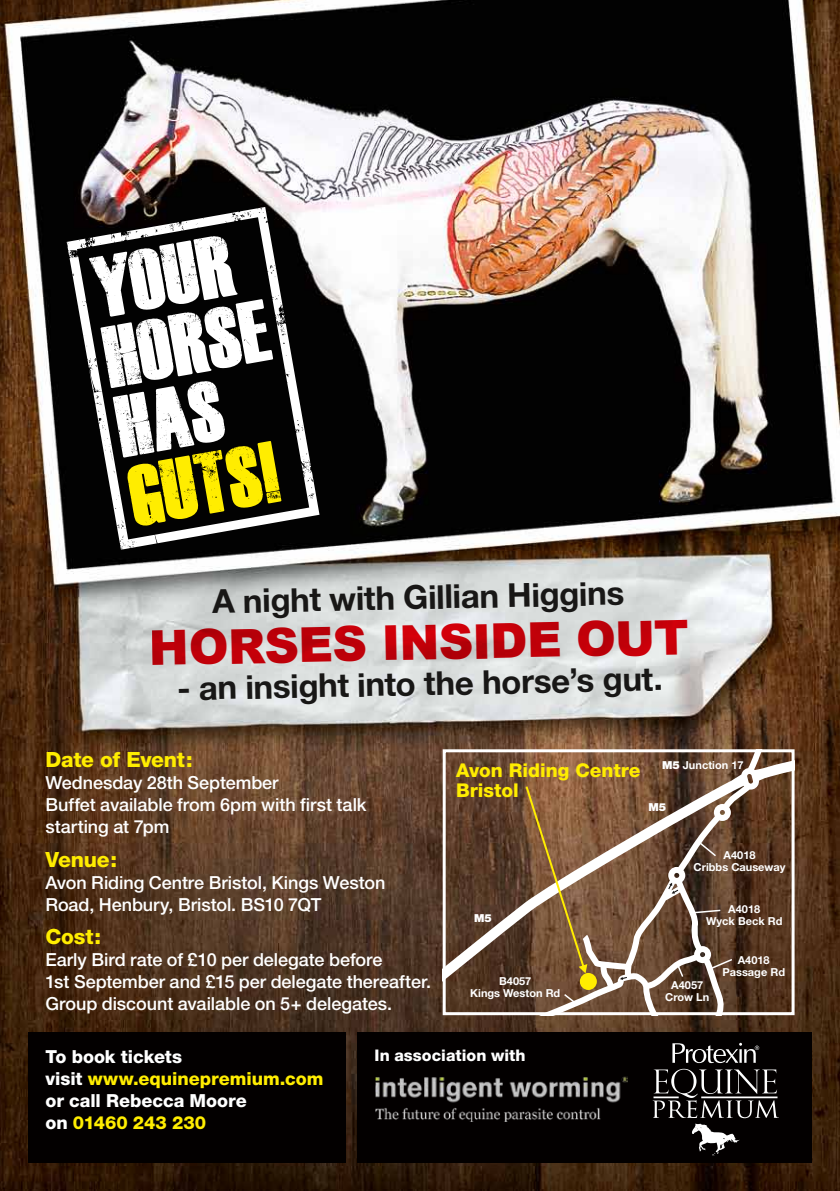
<style>
.page{position:relative;width:840px;height:1191px;background:#fff}
.page>*{position:absolute;margin:0;border:0;box-sizing:border-box;transform-origin:0 0}
.t1{font:900 48px "Arial";color:#e3000b}
.t2{font:700 33px "Helvetica Neue";color:#181716}
.t3{font:800 21px "Helvetica Neue";letter-spacing:-.01em;color:#ffed00}
.t4{font:800 19px/20px "Helvetica Neue";color:#ffed00}
.t5{font:500 18px/22px "Helvetica Neue";letter-spacing:-.005em;color:#fff}
.t6{font:800 18px/22px "Helvetica Neue";color:#fff}
.t7{font:800 16px "Helvetica Neue";color:#fff}
.t8{font:700 11px/12px "Helvetica Neue";color:#fff;text-align:center}
.t9{font:900 11px "Helvetica Neue";color:#fff}
.s1{font-weight:900}
.s2{color:#ffed00}
</style>
<div class="page">
<img style="left:0;top:0;width:839px;height:1191px">
<div style="left:357px;top:1032px;width:454px;height:130px;background:#030000"></div>
<div style="left:28px;top:1032px;width:318px;height:130px;background:#030000"></div>
<svg style="left:652px;top:1042px;width:126px;height:113px"></svg>
<img style="left:375px;top:1076px;width:252px;height:45px">
<svg style="left:446px;top:753px;width:344px;height:258px;background:#6f5340"></svg>
<div style="left:579px;top:973px;width:17px;height:17px;background:#ffed00;border-radius:50%"></div>
<svg style="left:690px;top:908px;width:31px;height:6px"></svg>
<svg style="left:708px;top:957px;width:25px;height:13px"></svg>
<svg style="left:697px;top:841px;width:20px;height:17px"></svg>
<svg style="left:562px;top:992px;width:16px;height:13px"></svg>
<svg style="left:675px;top:963px;width:9px;height:15px"></svg>
<svg style="left:619px;top:976px;width:7px;height:4px"></svg>
<svg style="left:668px;top:882px;width:9px;height:11px"></svg>
<svg style="left:525px;top:786px;width:62px;height:187px;background:#8d6a48"></svg>
<div style="left:442px;top:749px;width:352px;height:266px;border:3px solid #fff"></div>
<svg style="left:67px;top:207px;width:252px;height:343px"></svg>
<h2 class="t2" style="left:212px;top:580px;width:413px;rotate:-1deg">A night with Gillian Higgins</h2>
<h1 class="t1" style="left:149px;top:620px;width:540px;rotate:-1deg">Horses Inside Out</h1>
<h2 class="t2" style="left:177px;top:667px;width:487px;rotate:-1deg">- an insight into the horse’s gut.</h2>
<p class="t3" style="left:45px;top:747px;width:149px">Date of Event:</p>
<p class="t5" style="left:45px;top:772px;width:322px">Wednesday 28th September<br>Buffet available from 6pm with first talk starting at 7pm</p>
<p class="t3" style="left:45px;top:846px;width:73px">Venue:</p>
<p class="t5" style="left:45px;top:871px;width:341px">Avon Riding Centre Bristol, Kings Weston<br>Road, Henbury, Bristol. BS10 7QT</p>
<p class="t3" style="left:45px;top:924px;width:57px">Cost:</p>
<p class="t5" style="left:45px;top:948px;width:387px">Early Bird rate of £10 per delegate before<br>1st September and £15 per delegate thereafter.<br>Group discount available on 5+ delegates.</p>
<p class="t7" style="left:374px;top:1046px;width:152px">In association with</p>
<p class="t4" style="left:456px;top:759px;width:186px">Avon Riding Centre<br>Bristol</p>
<p class="t8" style="left:661px;top:759px;width:83px"><span class="s1">M5</span> Junction 17</p>
<p class="t9" style="left:648px;top:800px;width:19px">M5</p>
<p class="t8" style="left:693px;top:849px;width:93px">A4018<br>Cribbs Causeway</p>
<p class="t8" style="left:705px;top:903px;width:78px">A4018<br>Wyck Beck Rd</p>
<p class="t8" style="left:722px;top:953px;width:64px">A4018<br>Passage Rd</p>
<p class="t8" style="left:665px;top:978px;width:46px">A4057<br>Crow Ln</p>
<p class="t9" style="left:474px;top:911px;width:19px">M5</p>
<p class="t8" style="left:470px;top:975px;width:92px">B4057<br>Kings Weston Rd</p>
<p class="t6" style="left:45px;top:1045px;width:279px">To book tickets<br>visit <span class="s2">www.equinepremium.com </span>or call Rebecca Moore<br>on <span class="s2">01460 243 230</span></p>
</div>
